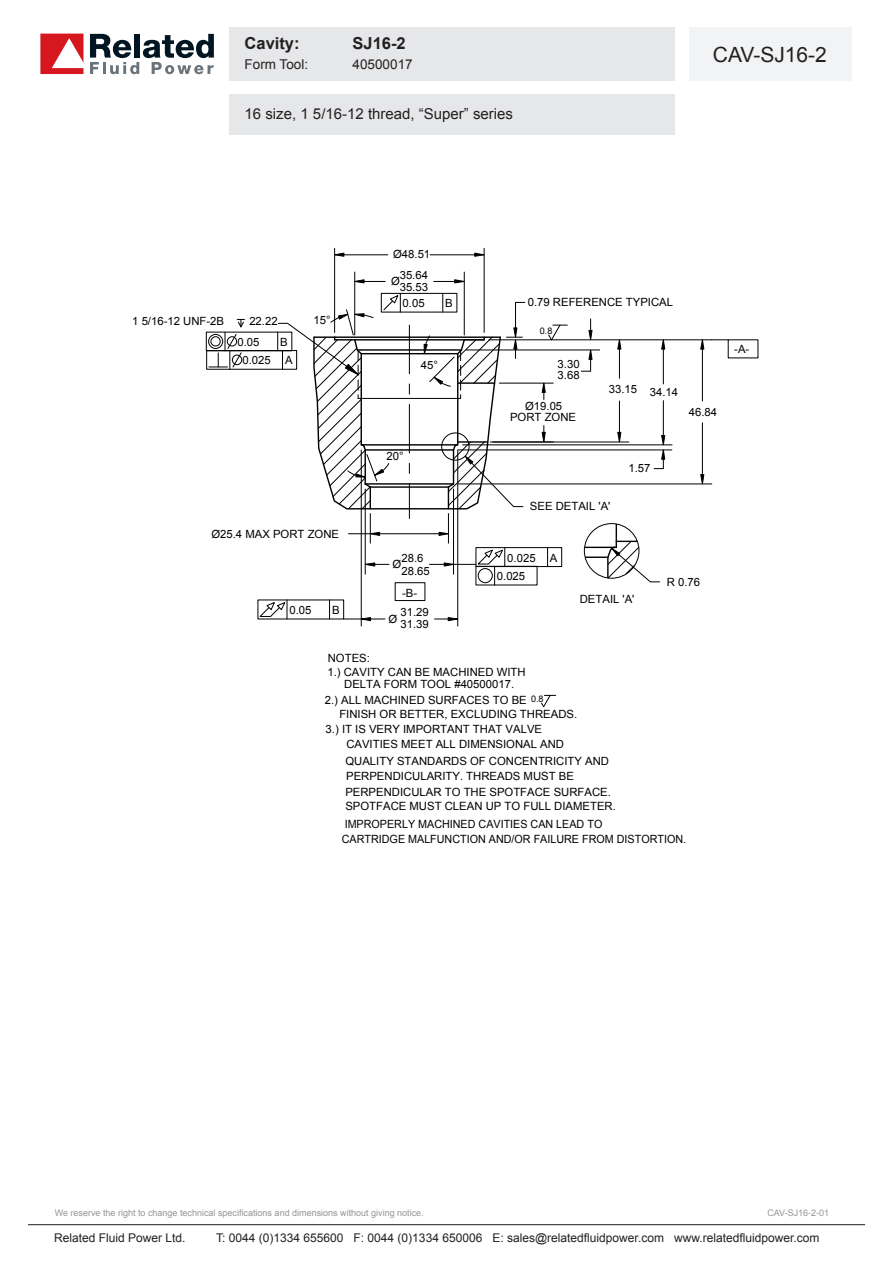
<style>
.page{position:relative;width:893px;height:1263px;background:#fff}
.page>*{position:absolute;margin:0;border:0;box-sizing:border-box;transform-origin:0 0}
.t1{font:21px "Arial";color:#231f20}
.t2{font:700 16.5px "Arial";color:#231f20}
.t3{font:15px "Arial";color:#231f20}
.t4{font:13.5px "Arial";color:#231f20}
.t5{font:12px "Arial";color:#231f20}
.t6{font:11.4px "Arial";color:#000}
.t7{font:11.25px/20.2px "Arial";color:#000}
.t8{font:11.25px "Arial";color:#000;scale:.95 1}
.t9{font:9px "Arial";color:#939598}
.t10{font:9px "Arial";color:#000}
</style>
<div class="page">
<svg style="left:40px;top:34px;width:43px;height:40px"></svg>
<svg style="left:90px;top:34px;width:124px;height:40px"></svg>
<hr style="left:28px;top:1224px;width:837px;height:1px;background:#231f20">
<div style="left:689px;top:27px;width:162px;height:54px;background:#f2f3f4"></div>
<div style="left:230px;top:27px;width:445px;height:54px;background:#e6e7e9"></div>
<div style="left:230px;top:94px;width:445px;height:41px;background:#e6e7e9"></div>
<hr style="left:430px;top:255px;width:45px;height:1px;background:#000">
<hr style="left:344px;top:255px;width:44px;height:1px;background:#000">
<hr style="left:484px;top:248px;width:1px;height:84px;background:#000">
<svg style="left:335px;top:253px;width:9px;height:4px"></svg>
<svg style="left:474px;top:253px;width:11px;height:4px"></svg>
<hr style="left:464px;top:272px;width:1px;height:63px;background:#000">
<hr style="left:354px;top:272px;width:1px;height:63px;background:#000">
<svg style="left:354px;top:279px;width:31px;height:4px"></svg>
<svg style="left:434px;top:279px;width:31px;height:4px"></svg>
<hr style="left:334px;top:248px;width:1px;height:84px;background:#000">
<hr style="left:466px;top:350px;width:134px;height:1px;background:#000">
<svg style="left:581px;top:349px;width:11px;height:23px"></svg>
<svg style="left:589px;top:319px;width:3px;height:21px"></svg>
<hr style="left:619px;top:401px;width:1px;height:31px;background:#000">
<hr style="left:490px;top:442px;width:139px;height:1px;background:#000">
<svg style="left:617px;top:339px;width:4px;height:39px"></svg>
<svg style="left:617px;top:432px;width:4px;height:11px"></svg>
<hr style="left:663px;top:401px;width:1px;height:34px;background:#000">
<hr style="left:663px;top:349px;width:1px;height:35px;background:#000">
<hr style="left:463px;top:445px;width:209px;height:1px;background:#000">
<svg style="left:661px;top:339px;width:4px;height:10px"></svg>
<hr style="left:702px;top:423px;width:1px;height:51px;background:#000">
<hr style="left:702px;top:349px;width:1px;height:52px;background:#000">
<hr style="left:489px;top:340px;width:223px;height:1px;background:#000">
<svg style="left:700px;top:339px;width:4px;height:10px"></svg>
<svg style="left:700px;top:474px;width:4px;height:10px"></svg>
<hr style="left:458px;top:450px;width:214px;height:1px;background:#000">
<svg style="left:654px;top:435px;width:11px;height:34px"></svg>
<hr style="left:457px;top:450px;width:1px;height:176px;background:#000">
<hr style="left:361px;top:450px;width:1px;height:176px;background:#000">
<svg style="left:712px;top:340px;width:16px;height:1px"></svg>
<svg style="left:435px;top:617px;width:24px;height:4px"></svg>
<hr style="left:499px;top:383px;width:54px;height:1px;background:#000">
<svg style="left:542px;top:382px;width:4px;height:17px"></svg>
<svg style="left:542px;top:426px;width:4px;height:17px"></svg>
<svg style="left:584px;top:524px;width:76px;height:58px"></svg>
<hr style="left:458px;top:484px;width:254px;height:1px;background:#000">
<div style="left:208px;top:334px;width:15px;height:15px;border:1px solid #000;border-radius:50%"></div>
<div style="left:206px;top:332px;width:86px;height:19px;border:1px solid #000"></div>
<svg style="left:547px;top:549px;width:1px;height:16px"></svg>
<div style="left:476px;top:547px;width:86px;height:20px;border:1px solid #000"></div>
<div style="left:476px;top:566px;width:61px;height:19px;border:1px solid #000"></div>
<svg style="left:260px;top:602px;width:28px;height:15px"></svg>
<svg style="left:329px;top:602px;width:1px;height:15px"></svg>
<svg style="left:344px;top:617px;width:41px;height:4px"></svg>
<svg style="left:541px;top:695px;width:15px;height:12px"></svg>
<svg style="left:277px;top:293px;width:248px;height:292px"></svg>
<svg style="left:209px;top:319px;width:36px;height:50px"></svg>
<svg style="left:548px;top:325px;width:19px;height:15px"></svg>
<div style="left:395px;top:582px;width:30px;height:19px;border:1px solid #000"></div>
<h2 class="t2" style="left:245px;top:33px;width:57px">Cavity:</h2>
<h2 class="t2" style="left:353px;top:33px;width:55px">SJ16-2</h2>
<p class="t4" style="left:245px;top:55px;width:65px">Form Tool:</p>
<p class="t4" style="left:353px;top:55px;width:62px">40500017</p>
<h3 class="t3" style="left:245px;top:104px;width:270px">16 size, 1 5/16-12 thread, “Super” series</h3>
<h1 class="t1" style="left:713px;top:41px;width:115px">CAV-SJ16-2</h1>
<p class="t7" style="left:132px;top:311px;width:93px">1 5/16-12 UNF-2B</p>
<p class="t7" style="left:249px;top:311px;width:30px">22.22</p>
<p class="t7" style="left:243px;top:350px;width:30px">0.025</p>
<p class="t7" style="left:285px;top:350px;width:9px">A</p>
<p class="t7" style="left:238px;top:332px;width:24px">0.05</p>
<p class="t7" style="left:280px;top:332px;width:9px">B</p>
<p class="t7" style="left:314px;top:310px;width:19px">15°</p>
<p class="t7" style="left:211px;top:524px;width:129px">Ø25.4 MAX PORT ZONE</p>
<p class="t7" style="left:393px;top:244px;width:39px;text-align:center">Ø48.51<br>35.64</p>
<p class="t7" style="left:400px;top:277px;width:30px">35.53</p>
<p class="t7" style="left:391px;top:271px;width:10px">Ø</p>
<p class="t7" style="left:403px;top:293px;width:24px">0.05</p>
<p class="t7" style="left:445px;top:293px;width:9px">B</p>
<p class="t7" style="left:421px;top:355px;width:19px">45°</p>
<p class="t7" style="left:386px;top:446px;width:19px">20°</p>
<p class="t7" style="left:528px;top:292px;width:147px">0.79 REFERENCE TYPICAL</p>
<p class="t10" style="left:540px;top:325px;width:14px">0.8</p>
<p class="t7" style="left:558px;top:354px;width:24px">3.30</p>
<p class="t7" style="left:558px;top:365px;width:24px">3.68</p>
<p class="t7" style="left:510px;top:400px;width:68px;line-height:11.6px;text-align:center">Ø19.05<br>PORT ZONE</p>
<p class="t7" style="left:609px;top:381px;width:71px">33.15 34.14</p>
<p class="t7" style="left:689px;top:402px;width:30px">46.84</p>
<p class="t7" style="left:530px;top:496px;width:82px">SEE DETAIL 'A'</p>
<p class="t7" style="left:628px;top:458px;width:24px">1.57</p>
<p class="t7" style="left:734px;top:339px;width:17px">-A-</p>
<p class="t7" style="left:289px;top:600px;width:24px">0.05</p>
<p class="t7" style="left:332px;top:600px;width:9px">B</p>
<p class="t7" style="left:328px;top:648px;width:44px">NOTES:</p>
<p class="t7" style="left:401px;top:552px;width:30px;line-height:12.8px">28.6<br>28.65</p>
<p class="t7" style="left:393px;top:554px;width:10px">Ø</p>
<p class="t7" style="left:402px;top:583px;width:17px">-B-</p>
<p class="t7" style="left:400px;top:605px;width:30px;line-height:12.6px">31.29<br>31.39</p>
<p class="t7" style="left:389px;top:609px;width:10px">Ø</p>
<p class="t7" style="left:507px;top:548px;width:30px">0.025</p>
<p class="t7" style="left:550px;top:548px;width:9px">A</p>
<p class="t7" style="left:497px;top:566px;width:30px">0.025</p>
<p class="t7" style="left:580px;top:589px;width:56px">DETAIL 'A'</p>
<p class="t7" style="left:327px;top:662px;width:200px">1.) CAVITY CAN BE MACHINED WITH</p>
<p class="t7" style="left:325px;top:676px;width:204px;line-height:15.8px;text-indent:19px">DELTA FORM TOOL #40500017.<br>2.) ALL MACHINED SURFACES TO BE</p>
<p class="t7" style="left:346px;top:734px;width:219px">CAVITIES MEET ALL DIMENSIONAL AND</p>
<p class="t7" style="left:346px;top:766px;width:229px">PERPENDICULARITY. THREADS MUST BE</p>
<p class="t6" style="left:345px;top:799px;width:272px">SPOTFACE MUST CLEAN UP TO FULL DIAMETER.</p>
<p class="t10" style="left:531px;top:693px;width:14px">0.8</p>
<p class="t7" style="left:339px;top:704px;width:239px">FINISH OR BETTER, EXCLUDING THREADS.</p>
<p class="t7" style="left:326px;top:719px;width:218px">3.) IT IS VERY IMPORTANT THAT VALVE</p>
<p class="t7" style="left:345px;top:751px;width:265px">QUALITY STANDARDS OF CONCENTRICITY AND</p>
<p class="t6" style="left:345px;top:784px;width:267px">PERPENDICULAR TO THE SPOTFACE SURFACE.</p>
<p class="t8" style="left:345px;top:817px;width:273px">IMPROPERLY MACHINED CAVITIES CAN LEAD TO</p>
<p class="t7" style="left:667px;top:572px;width:35px">R 0.76</p>
<p class="t8" style="left:342px;top:832px;width:364px">CARTRIDGE MALFUNCTION AND/OR FAILURE FROM DISTORTION.</p>
<p class="t9" style="left:55px;top:1206px;width:370px">We reserve the right to change technical specifications and dimensions without giving notice.</p>
<p class="t5" style="left:54px;top:1229px;width:133px">Related Fluid Power Ltd.</p>
<p class="t5" style="left:216px;top:1229px;width:605px">T: 0044 (0)1334 655600 F: 0044 (0)1334 650006 E: sales@relatedfluidpower.com www.relatedfluidpower.com</p>
<p class="t9" style="left:767px;top:1206px;width:63px">CAV-SJ16-2-01</p>
</div>
